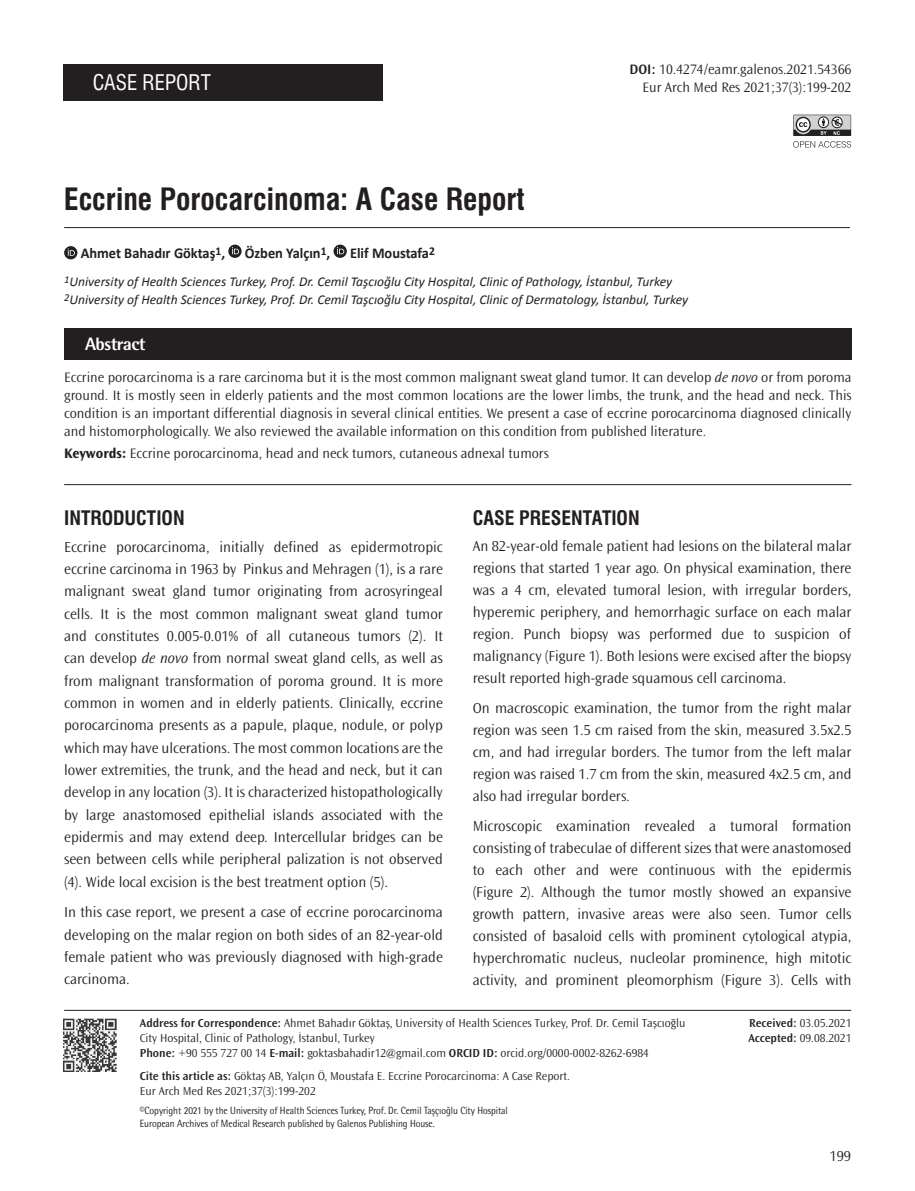
<style>
.page{position:relative;width:915px;height:1191px;background:#fff}
.page>*{position:absolute;margin:0;border:0;box-sizing:border-box;transform-origin:0 0}
.t1{font:30px "Swiss Condensed Bold Tr";color:#231f20}
.t2{font:21px "Swiss Condensed Tr";color:#fff}
.t3{font:19.5px "Swiss Condensed Bold Tr";color:#231f20}
.t4{font:800 18px "Rotis Semi Sans Std";letter-spacing:-.025em;color:#fff}
.t5{font:300 15px/22.4px "Ocean Sans Std";color:#231f20;text-align:justify}
.t6{font:700 15px "Calibri";color:#231f20;scale:.96 1}
.t7{font:300 14.25px/18px "Ocean Sans Std";color:#231f20;text-align:justify}
.t8{font:italic 13.5px/18px "Calibri";color:#231f20}
.t9{font:300 12px/15px "Ocean Sans Std";color:#231f20}
.t10{font:10.5px/13.5px "Rotis Semi Sans Std";letter-spacing:-.005em;color:#231f20;scale:.9 1}
.s1{font-weight:600}
.s2{font-style:italic}
.s3{font-weight:700}
</style>
<div class="page">
<svg style="left:64px;top:246px;width:13px;height:13px"></svg>
<svg style="left:68px;top:248px;width:7px;height:8px"></svg>
<svg style="left:228px;top:245px;width:13px;height:13px"></svg>
<svg style="left:232px;top:247px;width:7px;height:7px"></svg>
<svg style="left:333px;top:245px;width:14px;height:13px"></svg>
<svg style="left:337px;top:247px;width:7px;height:7px"></svg>
<hr style="left:64px;top:227px;width:785px;height:1px;background:#231f20">
<hr style="left:64px;top:1010px;width:786px;height:1px;background:#231f20">
<hr style="left:64px;top:484px;width:787px;height:1px;background:#231f20">
<svg style="left:793px;top:115px;width:57px;height:33px"></svg>
<div style="left:64px;top:64px;width:319px;height:37px;background:#231f20"></div>
<img style="left:63px;top:1018px;width:54px;height:54px">
<div style="left:64px;top:328px;width:787px;height:31px;background:#231f20"></div>
<h2 class="t2" style="left:93px;top:70px;width:120px">CASE REPORT</h2>
<p class="t7" style="left:629px;top:61px;width:223px"><span class="s1">DOI:</span> 10.4274/eamr.galenos.2021.54366</p>
<p class="t7" style="left:642px;top:79px;width:210px">Eur Arch Med Res 2021;37(3):199-202</p>
<h1 class="t1" style="left:64px;top:181px;width:462px">Eccrine Porocarcinoma: A Case Report</h1>
<p class="t6" style="left:81px;top:244px;width:152px">Ahmet Bahadır Göktaş<sup>1</sup>,</p>
<p class="t6" style="left:245px;top:244px;width:90px">Özben Yalçın<sup>1</sup>,</p>
<p class="t6" style="left:350px;top:244px;width:90px">Elif Moustafa<sup>2</sup></p>
<p class="t8" style="left:64px;top:272px;width:625px"><sup>1</sup>University of Health Sciences Turkey, Prof. Dr. Cemil Taşcıoğlu City Hospital, Clinic of Pathology, İstanbul, Turkey<br><sup>2</sup>University of Health Sciences Turkey, Prof. Dr. Cemil Taşcıoğlu City Hospital, Clinic of Dermatology, İstanbul, Turkey</p>
<p class="t4" style="left:85px;top:332px;width:62px">Abstract</p>
<p class="t7" style="left:64px;top:368px;width:788px">Eccrine porocarcinoma is a rare carcinoma but it is the most common malignant sweat gland tumor. It can develop <span class="s2">de novo</span> or from poroma ground. It is mostly seen in elderly patients and the most common locations are the lower limbs, the trunk, and the head and neck. This condition is an important differential diagnosis in several clinical entities. We present a case of eccrine porocarcinoma diagnosed clinically and histomorphologically. We also reviewed the available information on this condition from published literature.</p>
<p class="t7" style="left:64px;top:444px;width:486px"><span class="s3">Keywords:</span> Eccrine porocarcinoma, head and neck tumors, cutaneous adnexal tumors</p>
<h3 class="t3" style="left:64px;top:506px;width:122px">INTRODUCTION</h3>
<p class="t5" style="left:64px;top:536px;width:380px">Eccrine porocarcinoma, initially defined as epidermotropic eccrine carcinoma in 1963 by Pinkus and Mehragen (1), is a rare malignant sweat gland tumor originating from acrosyringeal cells. It is the most common malignant sweat gland tumor and constitutes 0.005-0.01% of all cutaneous tumors (2). It can develop <span class="s2">de novo</span> from normal sweat gland cells, as well as from malignant transformation of poroma ground. It is more common in women and in elderly patients. Clinically, eccrine porocarcinoma presents as a papule, plaque, nodule, or polyp which may have ulcerations. The most common locations are the lower extremities, the trunk, and the head and neck, but it can develop in any location (3). It is characterized histopathologically by large anastomosed epithelial islands associated with the epidermis and may extend deep. Intercellular bridges can be seen between cells while peripheral palization is not observed (4). Wide local excision is the best treatment option (5).</p>
<p class="t5" style="left:64px;top:901px;width:380px">In this case report, we present a case of eccrine porocarcinoma developing on the malar region on both sides of an 82-year-old female patient who was previously diagnosed with high-grade carcinoma.</p>
<h3 class="t3" style="left:472px;top:506px;width:168px">CASE PRESENTATION</h3>
<p class="t5" style="left:472px;top:535px;width:380px;line-height:21.9px">An 82-year-old female patient had lesions on the bilateral malar regions that started 1 year ago. On physical examination, there was a 4 cm, elevated tumoral lesion, with irregular borders, hyperemic periphery, and hemorrhagic surface on each malar region. Punch biopsy was performed due to suspicion of malignancy (Figure 1). Both lesions were excised after the biopsy result reported high-grade squamous cell carcinoma.</p>
<p class="t5" style="left:472px;top:697px;width:380px;line-height:21.9px">On macroscopic examination, the tumor from the right malar region was seen 1.5 cm raised from the skin, measured 3.5x2.5 cm, and had irregular borders. The tumor from the left malar region was raised 1.7 cm from the skin, measured 4x2.5 cm, and also had irregular borders.</p>
<p class="t5" style="left:472px;top:815px;width:380px;line-height:21.9px">Microscopic examination revealed a tumoral formation consisting of trabeculae of different sizes that were anastomosed to each other and were continuous with the epidermis (Figure 2). Although the tumor mostly showed an expansive growth pattern, invasive areas were also seen. Tumor cells consisted of basaloid cells with prominent cytological atypia, hyperchromatic nucleus, nucleolar prominence, high mitotic activity, and prominent pleomorphism (Figure 3). Cells with</p>
<p class="t9" style="left:140px;top:1016px;width:547px"><span class="s1">Address for Correspondence:</span> Ahmet Bahadır Göktaş, University of Health Sciences Turkey, Prof. Dr. Cemil Taşcıoğlu<br>City Hospital, Clinic of Pathology, İstanbul, Turkey<br><span class="s1">Phone:</span> +90 555 727 00 14 <span class="s1">E-mail:</span> goktasbahadir12@gmail.com <span class="s1">ORCID ID:</span> orcid.org/0000-0002-8262-6984</p>
<p class="t9" style="left:140px;top:1068px;width:431px"><span class="s1">Cite this article as:</span> Göktaş AB, Yalçın Ö, Moustafa E. Eccrine Porocarcinoma: A Case Report.<br>Eur Arch Med Res 2021;37(3):199-202</p>
<p class="t10" style="left:140px;top:1103px;width:410px">©Copyright 2021 by the University of Health Sciences Turkey, Prof. Dr. Cemil Taşçıoğlu City Hospital<br>European Archives of Medical Research published by Galenos Publishing House.</p>
<p class="t9" style="left:748px;top:1016px;width:105px"><span class="s1">Received:</span> 03.05.2021<br><span class="s1">Accepted:</span> 09.08.2021</p>
<p class="t5" style="left:829px;top:1145px;width:23px">199</p>
</div>
